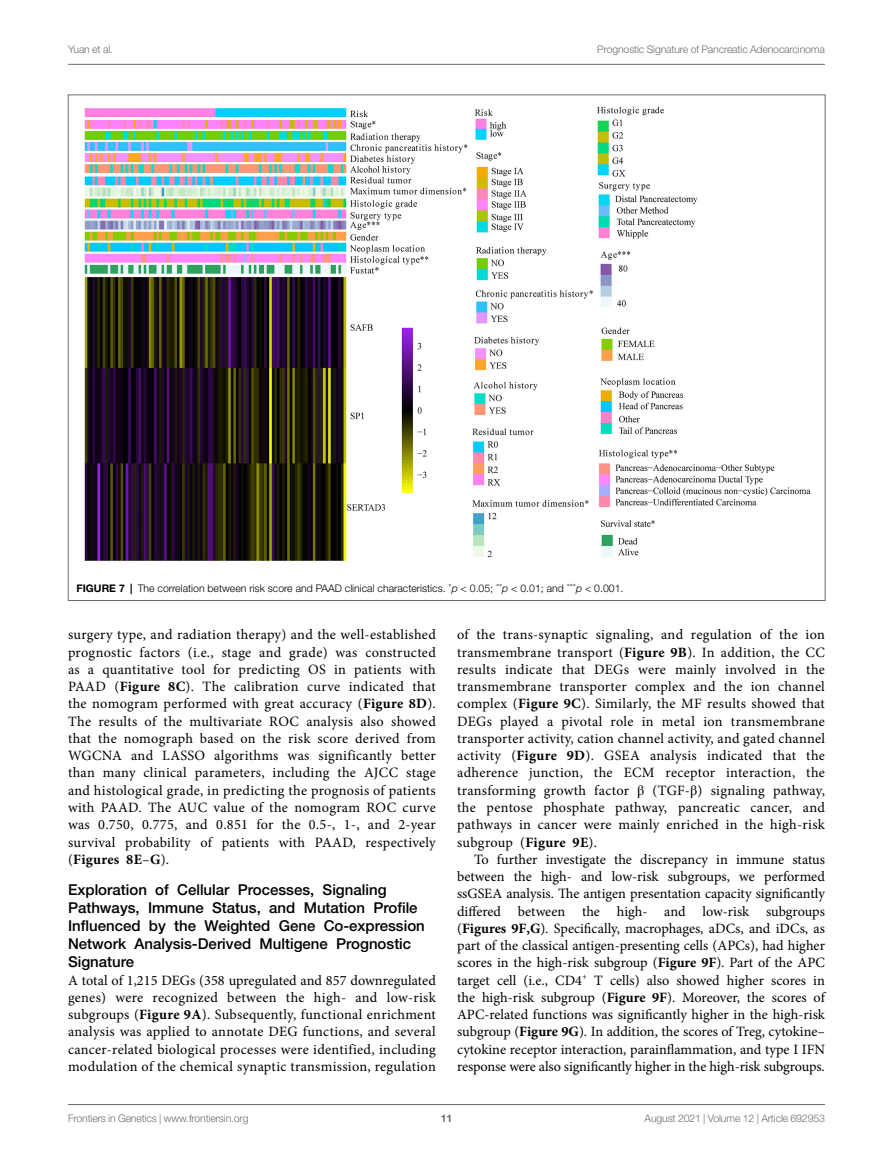
<style>
.page{position:relative;width:893px;height:1170px;background:#fff}
.page>*{position:absolute;margin:0;border:0;box-sizing:border-box;transform-origin:0 0}
.HEAD_3{font:500 15px/18px "Helvetica Neue LT Std";color:#000}
.TEXT_FLUSH{font:14.25px/17.2px "Minion Pro";letter-spacing:.02em;color:#000;text-align:justify}
.TEXT{font:14.25px/17.2px "Minion Pro";letter-spacing:-.01em;color:#000;text-align:justify}
.t1{font:300 10.5px "Helvetica Neue LT Std";letter-spacing:-.015em;color:#6d6e71}
.FIG_LEG{font:300 10.5px "Helvetica Neue LT Std";color:#000}
.t2{font:700 10.5px "Helvetica Neue LT Std";color:#6d6e71}
.s1{font-weight:700}
.s2{font-style:italic}
.s3{font-family:"STIX General"}
</style>
<div class="page">
<hr style="left:68px;top:64px;width:757px;height:1px;background:#6d6e71">
<hr style="left:68px;top:1104px;width:757px;height:1px;background:#6d6e71">
<img style="left:84px;top:106px;width:727px;height:455px">
<p class="t1" style="left:68px;top:42px;width:47px">Yuan et al.</p>
<p class="t1" style="left:597px;top:42px;width:229px">Prognostic Signature of Pancreatic Adenocarcinoma</p>
<p class="FIG_LEG" style="left:77px;top:582px;width:548px"><span class="s1">FIGURE 7 |</span> The correlation between risk score and PAAD clinical characteristics. <sup>*</sup><span class="s2">p</span> &lt; 0.05; <sup>**</sup><span class="s2">p</span> &lt; 0.01; and <sup>***</sup><span class="s2">p</span> &lt; 0.001.</p>
<p class="TEXT_FLUSH" style="left:68px;top:626px;width:369px">surgery type, and radiation therapy) and the well-established prognostic factors (i.e., stage and grade) was constructed as a quantitative tool for predicting OS in patients with PAAD (<span class="s1">Figure 8C</span>). The calibration curve indicated that the nomogram performed with great accuracy (<span class="s1">Figure 8D</span>).<br>The results of the multivariate ROC analysis also showed that the nomograph based on the risk score derived from WGCNA and LASSO algorithms was significantly better than many clinical parameters, including the AJCC stage and histological grade, in predicting the prognosis of patients with PAAD. The AUC value of the nomogram ROC curve was 0.750, 0.775, and 0.851 for the 0.5-, 1-, and 2-year survival probability of patients with PAAD, respectively (<span class="s1">Figures 8E</span>–<span class="s1">G</span>).</p>
<p class="HEAD_3" style="left:68px;top:880px;width:358px">Exploration of Cellular Processes, Signaling Pathways, Immune Status, and Mutation Profile Influenced by the Weighted Gene Co-expression Network Analysis-Derived Multigene Prognostic Signature</p>
<p class="TEXT_FLUSH" style="left:68px;top:971px;width:369px">A total of 1,215 DEGs (358 upregulated and 857 downregulated genes) were recognized between the high- and low-risk subgroups (<span class="s1">Figure 9A</span>). Subsequently, functional enrichment analysis was applied to annotate DEG functions, and several cancer-related biological processes were identified, including modulation of the chemical synaptic transmission, regulation</p>
<p class="TEXT_FLUSH" style="left:457px;top:626px;width:369px">of the trans-synaptic signaling, and regulation of the ion transmembrane transport (<span class="s1">Figure 9B</span>). In addition, the CC results indicate that DEGs were mainly involved in the transmembrane transporter complex and the ion channel complex (<span class="s1">Figure 9C</span>). Similarly, the MF results showed that DEGs played a pivotal role in metal ion transmembrane transporter activity, cation channel activity, and gated channel activity (<span class="s1">Figure 9D</span>). GSEA analysis indicated that the adherence junction, the ECM receptor interaction, the transforming growth factor <span class="s3">β</span> (TGF-<span class="s3">β</span>) signaling pathway, the pentose phosphate pathway, pancreatic cancer, and pathways in cancer were mainly enriched in the high-risk subgroup (<span class="s1">Figure 9E</span>).</p>
<p class="TEXT" style="left:457px;top:850px;width:369px;text-indent:17px">To further investigate the discrepancy in immune status between the high- and low-risk subgroups, we performed ssGSEA analysis. The antigen presentation capacity significantly differed between the high- and low-risk subgroups (<span class="s1">Figures 9F,G</span>). Specifically, macrophages, aDCs, and iDCs, as part of the classical antigen-presenting cells (APCs), had higher scores in the high-risk subgroup (<span class="s1">Figure 9F</span>). Part of the APC target cell (i.e., CD4<sup>+</sup> T cells) also showed higher scores in the high-risk subgroup (<span class="s1">Figure 9F</span>). Moreover, the scores of APC-related functions was significantly higher in the high-risk subgroup (<span class="s1">Figure 9G</span>). In addition, the scores of Treg, cytokine– cytokine receptor interaction, parainflammation, and type I IFN response were also significantly higher in the high-risk subgroups.</p>
<p class="t1" style="left:68px;top:1111px;width:182px">Frontiers in Genetics | www.frontiersin.org</p>
<p class="t2" style="left:441px;top:1111px;width:13px">11</p>
<p class="t1" style="left:645px;top:1111px;width:182px">August 2021 | Volume 12 | Article 692953</p>
</div>
